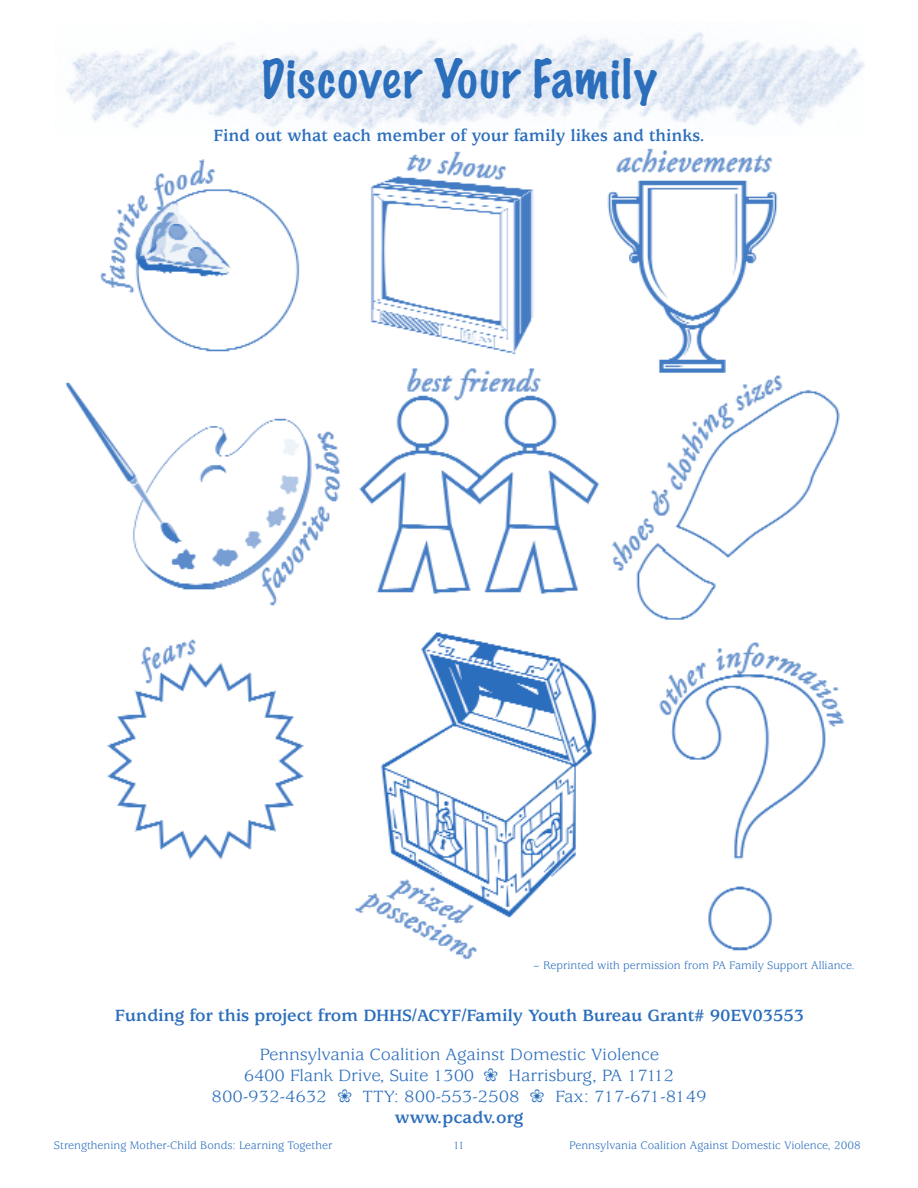
<style>
.page{position:relative;width:918px;height:1188px;background:#fff}
.page>*{position:absolute;margin:0;border:0;box-sizing:border-box;transform-origin:0 0}
.t1{font:100 48px "Marker Felt";letter-spacing:.045em;color:#2b6ebc}
.t2{font:18px/21px "Usherwood";letter-spacing:-.01em;color:#2b6ebc;text-align:center;scale:1.05 1}
.t3{font:700 18px "Usherwood";letter-spacing:-.01em;color:#2b6ebc;scale:1.05 1}
.t4{font:700 18px "Usherwood";letter-spacing:-.01em;color:#2b6ebc}
.t5{font:12px "Usherwood";color:#2b6ebc}
.s1{font-weight:700}
</style>
<div class="page">
<img style="left:66px;top:32px;width:798px;height:98px">
<img style="left:65px;top:148px;width:780px;height:811px">
<h1 class="t1" style="left:261px;top:56px;width:397px">Discover Your Family</h1>
<h2 class="t4" style="left:214px;top:128px;width:493px">Find out what each member of your family likes and thinks.</h2>
<p class="t5" style="left:533px;top:961px;width:323px">– Reprinted with permission from PA Family Support Alliance.</p>
<h2 class="t3" style="left:115px;top:1008px;width:658px">Funding for this project from DHHS/ACYF/Family Youth Bureau Grant# 90EV03553</h2>
<h2 class="t2" style="left:212px;top:1045px;width:473px">Pennsylvania Coalition Against Domestic Violence<br>6400 Flank Drive, Suite 1300 ❀ Harrisburg, PA 17112<br>800-932-4632 ❀ TTY: 800-553-2508 ❀ Fax: 717-671-8149 <span class="s1">www.pcadv.org</span></h2>
<p class="t5" style="left:54px;top:1141px;width:280px">Strengthening Mother-Child Bonds: Learning Together</p>
<p class="t5" style="left:453px;top:1141px;width:13px">11</p>
<p class="t5" style="left:569px;top:1141px;width:293px">Pennsylvania Coalition Against Domestic Violence, 2008</p>
</div>
